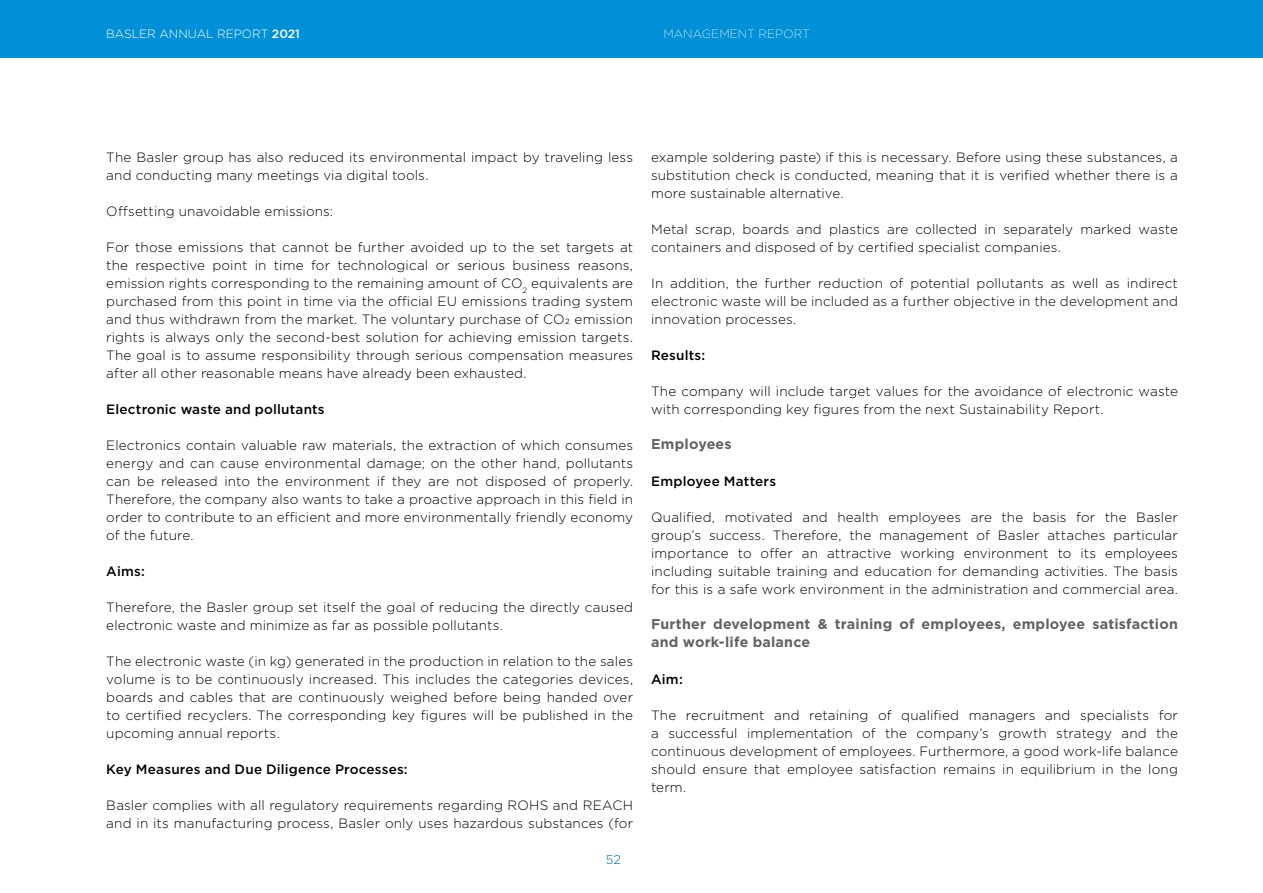
<style>
.page{position:relative;width:1263px;height:893px;background:#fff}
.page>*{position:absolute;margin:0;border:0;box-sizing:border-box;transform-origin:0 0}
.Fließtext{font:700 14.25px/18px "Gotham";letter-spacing:.015em;color:#646363}
.Fließtext-2{font:300 13.5px/18px "Gotham";letter-spacing:.01em;color:#000;text-align:justify}
.Fließtext_Medium_sch{font:500 13.5px "Gotham";letter-spacing:.015em;color:#000}
.t1{font:300 12.75px "Gotham";color:#0069b4}
.t2{font:300 12px "Gotham";color:#fff}
.t3{font:200 12px "Gotham";letter-spacing:.01em;color:#fff}
.s1{font-weight:500}
</style>
<div class="page">
<div style="left:0;top:0;width:1263px;height:57px;background:#0090d7"></div>
<p class="t2" style="left:106px;top:26px;width:195px">BASLER ANNUAL REPORT <span class="s1">2021</span></p>
<p class="t3" style="left:663px;top:26px;width:148px">MANAGEMENT REPORT</p>
<p class="Fließtext-2" style="left:106px;top:148px;width:528px">The Basler group has also reduced its environmental impact by traveling less and conducting many meetings via digital tools.</p>
<p class="Fließtext-2" style="left:106px;top:202px;width:228px">Offsetting unavoidable emissions:</p>
<p class="Fließtext-2" style="left:106px;top:238px;width:528px">For those emissions that cannot be further avoided up to the set targets at the respective point in time for technological or serious business reasons, emission rights corresponding to the remaining amount of CO<sub>2</sub> equivalents are purchased from this point in time via the official EU emissions trading system and thus withdrawn from the market. The voluntary purchase of CO2 emission rights is always only the second-best solution for achieving emission targets.<br>The goal is to assume responsibility through serious compensation measures after all other reasonable means have already been exhausted.</p>
<p class="Fließtext_Medium_sch" style="left:106px;top:400px;width:220px">Electronic waste and pollutants</p>
<p class="Fließtext-2" style="left:106px;top:436px;width:528px">Electronics contain valuable raw materials, the extraction of which consumes energy and can cause environmental damage; on the other hand, pollutants can be released into the environment if they are not disposed of properly.<br>Therefore, the company also wants to take a proactive approach in this field in order to contribute to an efficient and more environmentally friendly economy of the future.</p>
<p class="Fließtext_Medium_sch" style="left:106px;top:562px;width:40px">Aims:</p>
<p class="Fließtext-2" style="left:106px;top:598px;width:528px">Therefore, the Basler group set itself the goal of reducing the directly caused electronic waste and minimize as far as possible pollutants.</p>
<p class="Fließtext-2" style="left:106px;top:652px;width:528px">The electronic waste (in kg) generated in the production in relation to the sales volume is to be continuously increased. This includes the categories devices, boards and cables that are continuously weighed before being handed over to certified recyclers. The corresponding key figures will be published in the upcoming annual reports.</p>
<p class="Fließtext_Medium_sch" style="left:106px;top:760px;width:303px">Key Measures and Due Diligence Processes:</p>
<p class="Fließtext-2" style="left:106px;top:796px;width:528px">Basler complies with all regulatory requirements regarding ROHS and REACH and in its manufacturing process, Basler only uses hazardous substances (for</p>
<p class="t1" style="left:606px;top:852px;width:17px">52</p>
<p class="Fließtext-2" style="left:651px;top:148px;width:528px">example soldering paste) if this is necessary. Before using these substances, a substitution check is conducted, meaning that it is verified whether there is a more sustainable alternative.</p>
<p class="Fließtext-2" style="left:651px;top:220px;width:528px">Metal scrap, boards and plastics are collected in separately marked waste containers and disposed of by certified specialist companies.</p>
<p class="Fließtext-2" style="left:651px;top:274px;width:528px">In addition, the further reduction of potential pollutants as well as indirect electronic waste will be included as a further objective in the development and innovation processes.</p>
<p class="Fließtext_Medium_sch" style="left:651px;top:346px;width:56px">Results:</p>
<p class="Fließtext-2" style="left:651px;top:382px;width:528px">The company will include target values for the avoidance of electronic waste with corresponding key figures from the next Sustainability Report.</p>
<h3 class="Fließtext" style="left:651px;top:434px;width:82px">Employees</h3>
<p class="Fließtext_Medium_sch" style="left:651px;top:472px;width:126px">Employee Matters</p>
<p class="Fließtext-2" style="left:651px;top:508px;width:528px">Qualified, motivated and health employees are the basis for the Basler group’s success. Therefore, the management of Basler attaches particular importance to offer an attractive working environment to its employees including suitable training and education for demanding activities. The basis for this is a safe work environment in the administration and commercial area.</p>
<p class="Fließtext" style="left:651px;top:614px;width:528px">Further development &amp; training of employees, employee satisfaction and work-life balance</p>
<p class="Fließtext_Medium_sch" style="left:651px;top:670px;width:33px">Aim:</p>
<p class="Fließtext-2" style="left:651px;top:706px;width:528px">The recruitment and retaining of qualified managers and specialists for a successful implementation of the company’s growth strategy and the continuous development of employees. Furthermore, a good work-life balance should ensure that employee satisfaction remains in equilibrium in the long term.</p>
</div>
